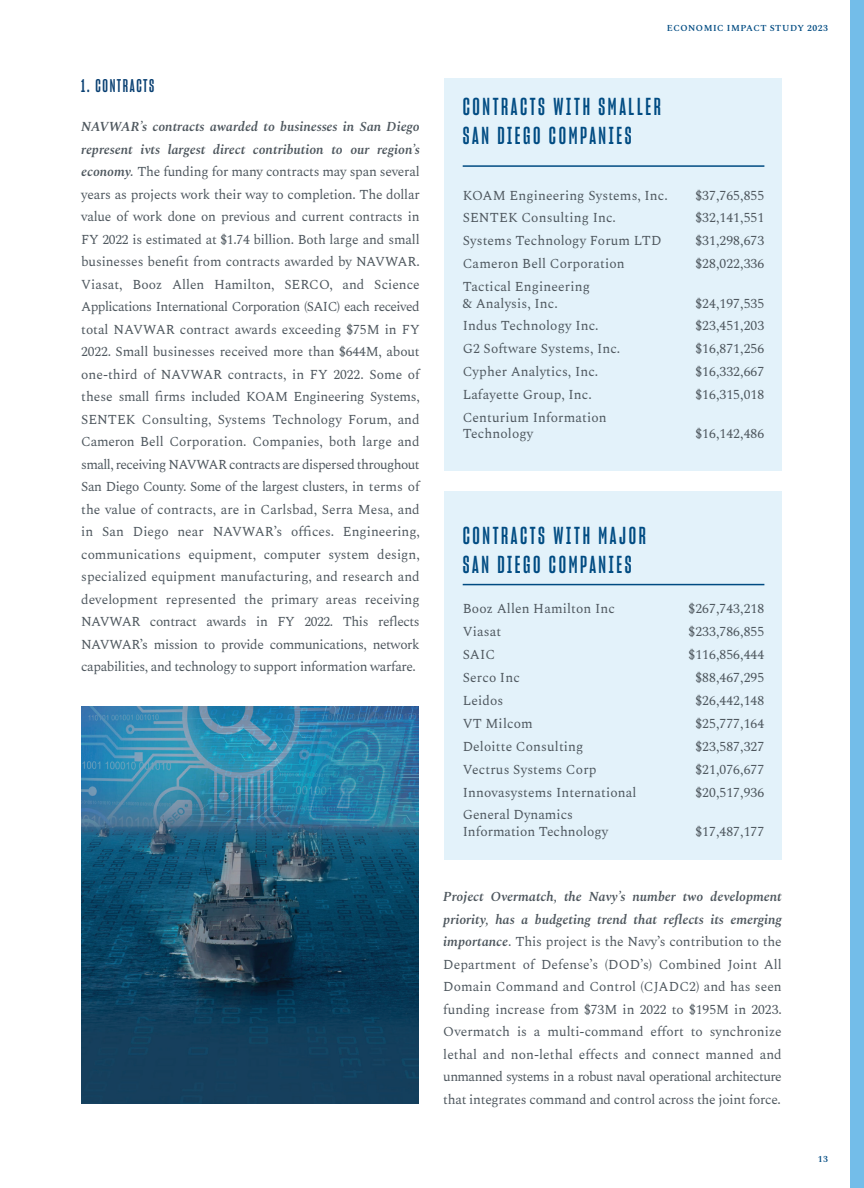
<style>
.page{position:relative;width:864px;height:1188px;background:#fff}
.page>*{position:absolute;margin:0;border:0;box-sizing:border-box;transform-origin:0 0}
.t1{font:24px/28.8px "Sharp Grotesk Sm Bold 11";letter-spacing:.11em;color:#004b82}
.t2{font:18px "Sharp Grotesk Sm Bold 11";letter-spacing:.09em;color:#083f72}
.t3{font:13.5px/22.5px "Spectral";letter-spacing:.01em;color:#4e575e}
.t4{font:600 9px "Spectral";letter-spacing:.06em;color:#004b82}
.s1{font-weight:600;font-style:italic}
</style>
<div class="page">
<div style="left:850px;top:0;width:14px;height:1188px;background:#73bde9"></div>
<img style="left:81px;top:706px;width:338px;height:398px">
<div style="left:444px;top:78px;width:338px;height:392px;background:#e3f2fa"></div>
<hr style="left:463px;top:165px;width:301px;height:2px;background:#004b82">
<div style="left:444px;top:491px;width:338px;height:369px;background:#e3f2fa"></div>
<hr style="left:463px;top:584px;width:301px;height:1px;background:#004b82">
<h2 class="t2" style="left:81px;top:75px;width:75px">1. CONTRACTS</h2>
<p class="t3" style="left:81px;top:116px;width:340px;text-align:justify"><span class="s1">NAVWAR’s contracts awarded to businesses in San Diego represent ivts largest direct contribution to our region’s economy.</span> The funding for many contracts may span several years as projects work their way to completion. The dollar value of work done on previous and current contracts in FY 2022 is estimated at $1.74 billion. Both large and small businesses benefit from contracts awarded by NAVWAR.<br>Viasat, Booz Allen Hamilton, SERCO, and Science Applications International Corporation (SAIC) each received total NAVWAR contract awards exceeding $75M in FY 2022. Small businesses received more than $644M, about one-third of NAVWAR contracts, in FY 2022. Some of these small firms included KOAM Engineering Systems, SENTEK Consulting, Systems Technology Forum, and Cameron Bell Corporation. Companies, both large and small, receiving NAVWAR contracts are dispersed throughout San Diego County. Some of the largest clusters, in terms of the value of contracts, are in Carlsbad, Serra Mesa, and in San Diego near NAVWAR’s offices. Engineering, communications equipment, computer system design, specialized equipment manufacturing, and research and development represented the primary areas receiving NAVWAR contract awards in FY 2022. This reflects NAVWAR’s mission to provide communications, network capabilities, and technology to support information warfare.</p>
<p class="t4" style="left:667px;top:21px;width:162px">ECONOMIC IMPACT STUDY 2023</p>
<h1 class="t1" style="left:463px;top:92px;width:200px">CONTRACTS WITH SMALLER<br>SAN DIEGO COMPANIES</h1>
<p class="t3" style="left:463px;top:184px;width:207px">KOAM Engineering Systems, Inc.</p>
<p class="t3" style="left:695px;top:184px;width:70px">$37,765,855</p>
<p class="t3" style="left:463px;top:207px;width:155px">SENTEK Consulting Inc.</p>
<p class="t3" style="left:695px;top:207px;width:70px">$32,141,551</p>
<p class="t3" style="left:463px;top:230px;width:200px">Systems Technology Forum LTD</p>
<p class="t3" style="left:695px;top:230px;width:70px">$31,298,673</p>
<p class="t3" style="left:463px;top:253px;width:164px">Cameron Bell Corporation</p>
<p class="t3" style="left:695px;top:253px;width:70px">$28,022,336</p>
<p class="t3" style="left:463px;top:279px;width:129px;line-height:16.2px">Tactical Engineering &amp; Analysis, Inc.</p>
<p class="t3" style="left:695px;top:292px;width:70px">$24,197,535</p>
<p class="t3" style="left:463px;top:315px;width:137px">Indus Technology Inc.</p>
<p class="t3" style="left:695px;top:315px;width:70px">$23,451,203</p>
<p class="t3" style="left:463px;top:338px;width:159px">G2 Software Systems, Inc.</p>
<p class="t3" style="left:695px;top:338px;width:70px">$16,871,256</p>
<p class="t3" style="left:463px;top:361px;width:137px">Cypher Analytics, Inc.</p>
<p class="t3" style="left:695px;top:361px;width:70px">$16,332,667</p>
<p class="t3" style="left:463px;top:384px;width:131px">Lafayette Group, Inc.</p>
<p class="t3" style="left:695px;top:384px;width:70px">$16,315,018</p>
<p class="t3" style="left:463px;top:410px;width:146px;line-height:16.2px">Centurium Information<br>Technology</p>
<p class="t3" style="left:695px;top:423px;width:70px">$16,142,486</p>
<h1 class="t1" style="left:463px;top:521px;width:185px">CONTRACTS WITH MAJOR<br>SAN DIEGO COMPANIES</h1>
<p class="t3" style="left:463px;top:598px;width:154px">Booz Allen Hamilton Inc</p>
<p class="t3" style="left:688px;top:598px;width:77px">$267,743,218</p>
<p class="t3" style="left:463px;top:620px;width:40px">Viasat</p>
<p class="t3" style="left:688px;top:620px;width:77px">$233,786,855</p>
<p class="t3" style="left:463px;top:643px;width:34px">SAIC</p>
<p class="t3" style="left:688px;top:643px;width:77px">$116,856,444</p>
<p class="t3" style="left:463px;top:666px;width:59px">Serco Inc</p>
<p class="t3" style="left:695px;top:666px;width:70px">$88,467,295</p>
<p class="t3" style="left:463px;top:689px;width:42px">Leidos</p>
<p class="t3" style="left:695px;top:689px;width:70px">$26,442,148</p>
<p class="t3" style="left:463px;top:712px;width:72px">VT Milcom</p>
<p class="t3" style="left:695px;top:712px;width:70px">$25,777,164</p>
<p class="t3" style="left:463px;top:735px;width:122px">Deloitte Consulting</p>
<p class="t3" style="left:695px;top:735px;width:70px">$23,587,327</p>
<p class="t3" style="left:463px;top:758px;width:135px">Vectrus Systems Corp</p>
<p class="t3" style="left:695px;top:758px;width:70px">$21,076,677</p>
<p class="t3" style="left:463px;top:781px;width:175px">Innovasystems International</p>
<p class="t3" style="left:695px;top:781px;width:70px">$20,517,936</p>
<p class="t3" style="left:463px;top:807px;width:147px;line-height:16.2px">General Dynamics<br>Information Technology</p>
<p class="t3" style="left:695px;top:820px;width:70px">$17,487,177</p>
<p class="t3" style="left:443px;top:886px;width:340px;text-align:justify"><span class="s1">Project Overmatch, the Navy’s number two development priority, has a budgeting trend that reflects its emerging importance</span>. This project is the Navy’s contribution to the Department of Defense’s (DOD’s) Combined Joint All Domain Command and Control (CJADC2) and has seen funding increase from $73M in 2022 to $195M in 2023.<br>Overmatch is a multi-command effort to synchronize lethal and non-lethal effects and connect manned and unmanned systems in a robust naval operational architecture that integrates command and control across the joint force.</p>
<p class="t4" style="left:818px;top:1153px;width:12px">13</p>
</div>
